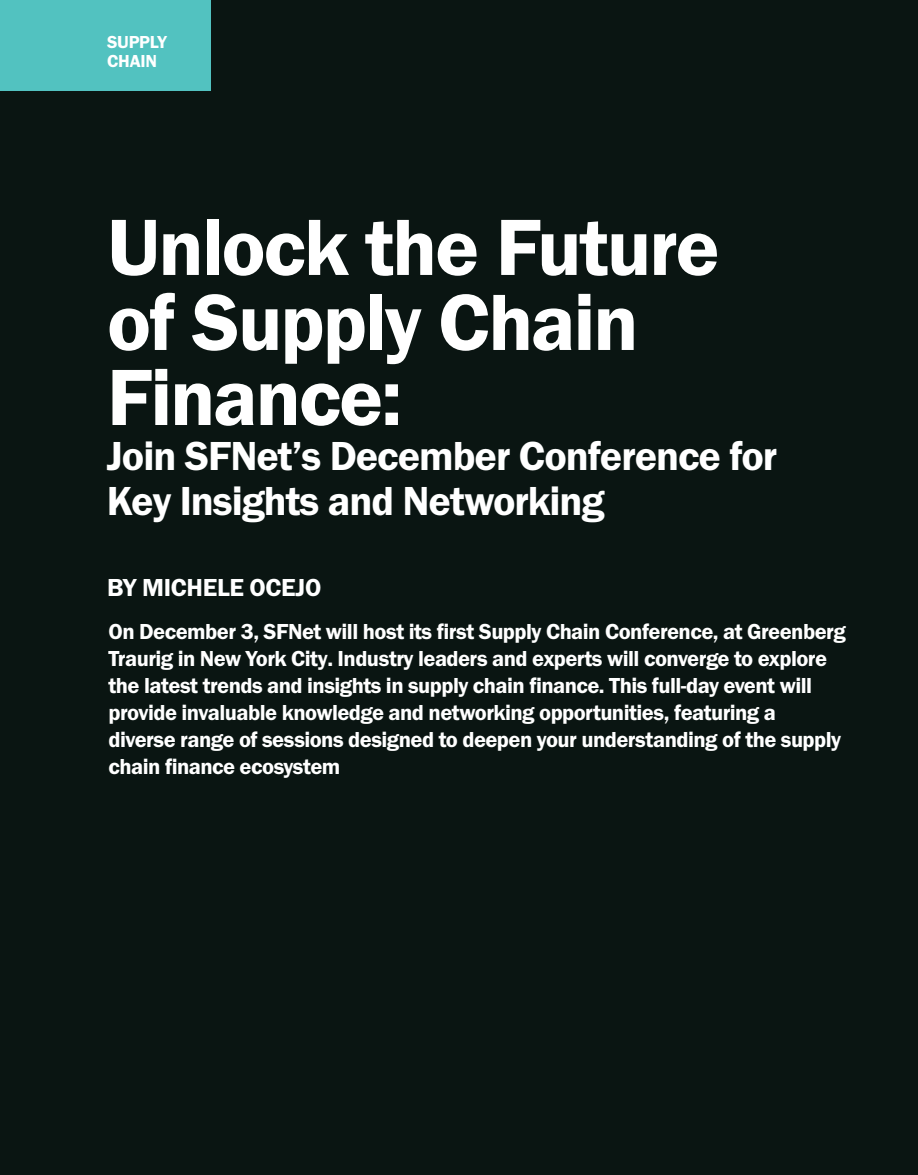
<style>
.page{position:relative;width:918px;height:1175px;background:#fff}
.page>*{position:absolute;margin:0;border:0;box-sizing:border-box;transform-origin:0 0}
.t1{font:600 82.5px/75px "Franklin Gothic FS";letter-spacing:-.025em;color:#fff}
.t2{font:600 42px/45px "Franklin Gothic FS";letter-spacing:-.025em;color:#fff}
.t3{font:600 25.5px "Franklin Gothic FS";letter-spacing:-.01em;color:#fff}
.t4{font:600 22.5px/27px "Franklin Gothic FS";letter-spacing:-.025em;color:#fff}
.t5{font:600 18px/19.2px "Franklin Gothic FS";letter-spacing:-.01em;color:#fff}
</style>
<div class="page">
<div style="left:0;top:0;width:918px;height:1174px;background:#0a1512"></div>
<div style="left:0;top:0;width:211px;height:90px;background:#52c2c0"></div>
<p class="t5" style="left:107px;top:32px;width:61px">SUPPLY<br>CHAIN</p>
<h1 class="t1" style="left:107px;top:211px;width:614px">Unlock the Future of Supply Chain<br>Finance:</h1>
<h2 class="t2" style="left:107px;top:434px;width:672px">Join SFNet’s December Conference for<br>Key Insights and Networking</h2>
<p class="t3" style="left:107px;top:573px;width:216px">BY MICHELE OCEJO</p>
<p class="t4" style="left:109px;top:618px;width:739px">On December 3, SFNet will host its first Supply Chain Conference, at Greenberg Traurig in New York City. Industry leaders and experts will converge to explore the latest trends and insights in supply chain finance. This full-day event will provide invaluable knowledge and networking opportunities, featuring a diverse range of sessions designed to deepen your understanding of the supply chain finance ecosystem</p>
</div>
